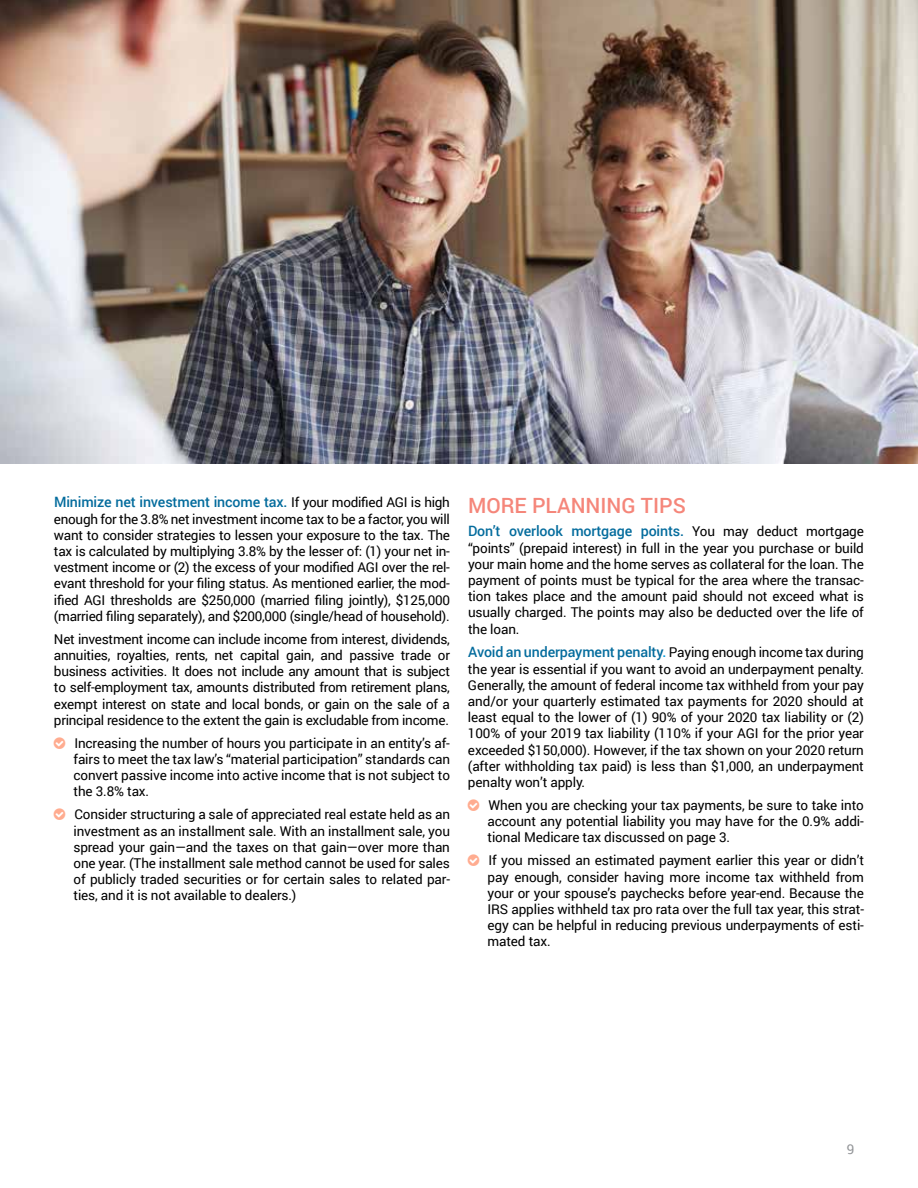
<style>
.page{position:relative;width:918px;height:1188px;background:#fff}
.page>*{position:absolute;margin:0;border:0;box-sizing:border-box;transform-origin:0 0}
.t1{font:500 21px "Roboto";color:#f5867a}
.t2{font:500 14.25px "Roboto";letter-spacing:-.01em;color:#046c9d}
.t3{font:13.5px/16.2px "Roboto";letter-spacing:-.01em;color:#000;text-align:justify}
.t4{font:13.5px "Roboto";color:#939598}
.s1{font-weight:400;font-size:13.5px;color:#000}
.s2{font-weight:500;font-size:14.25px;color:#046c9d}
.s3{font-weight:500;font-size:14.25px;color:#009ade}
</style>
<div class="page">
<img style="left:0;top:0;width:918px;height:463px">
<p class="t2" style="left:54px;top:492px;width:397px">Minimize net investment income tax. <span class="s1">If your modified AGI is high</span></p>
<p class="t3" style="left:54px;top:510px;width:398px">enough for the 3.8% net investment income tax to be a factor, you will want to consider strategies to lessen your exposure to the tax. The tax is calculated by multiplying 3.8% by the lesser of: (1) your net in&shy;vestment income or (2) the excess of your modified AGI over the rel&shy;evant threshold for your filing status. As mentioned earlier, the mod&shy;ified AGI thresholds are $250,000 (married filing jointly), $125,000 (married filing separately), and $200,000 (single/head of household).</p>
<p class="t3" style="left:54px;top:630px;width:398px">Net investment income can include income from interest, dividends, annuities, royalties, rents, net capital gain, and passive trade or business activities. It does not include any amount that is subject to self-employment tax, amounts distributed from retirement plans, exempt interest on state and local bonds, or gain on the sale of a principal residence to the extent the gain is excludable from income.</p>
<p class="t3" style="left:73px;top:734px;width:378px">Increasing the number of hours you participate in an entity’s af&shy;fairs to meet the tax law’s “material participation” standards can convert passive income into active income that is not subject to the 3.8% tax.</p>
<p class="t3" style="left:73px;top:806px;width:378px">Consider structuring a sale of appreciated real estate held as an investment as an installment sale. With an installment sale, you spread your gain—and the taxes on that gain—over more than one year. (The installment sale method cannot be used for sales of publicly traded securities or for certain sales to related par&shy;ties, and it is not available to dealers.)</p>
<h1 class="t1" style="left:468px;top:490px;width:219px">MORE PLANNING TIPS</h1>
<p class="t2" style="left:468px;top:521px;width:397px">Don’t overlook mortgage points. <span class="s1">You may deduct mortgage</span></p>
<p class="t3" style="left:468px;top:539px;width:398px">“points” (prepaid interest) in full in the year you purchase or build your main home and the home serves as collateral for the loan. The payment of points must be typical for the area where the transac&shy;tion takes place and the amount paid should not exceed what is usually charged. The points may also be deducted over the life of the loan.</p>
<p class="t3" style="left:468px;top:644px;width:398px"><span class="s2">Avoid an underpayment penalty</span><span class="s3">.</span> Paying enough income tax during the year is essential if you want to avoid an underpayment penalty.<br>Generally, the amount of federal income tax withheld from your pay and/or your quarterly estimated tax payments for 2020 should at least equal to the lower of (1) 90% of your 2020 tax liability or (2)<br>100% of your 2019 tax liability (110% if your AGI for the prior year exceeded $150,000). However, if the tax shown on your 2020 return (after withholding tax paid) is less than $1,000, an underpayment penalty won’t apply.</p>
<p class="t3" style="left:487px;top:797px;width:378px">When you are checking your tax payments, be sure to take into account any potential liability you may have for the 0.9% addi&shy;tional Medicare tax discussed on page 3.</p>
<p class="t3" style="left:487px;top:852px;width:378px">If you missed an estimated payment earlier this year or didn’t pay enough, consider having more income tax withheld from your or your spouse’s paychecks before year-end. Because the IRS applies withheld tax pro rata over the full tax year, this strat&shy;egy can be helpful in reducing previous underpayments of esti&shy;mated tax.</p>
<p class="t4" style="left:847px;top:1140px;width:9px">9</p>
</div>
